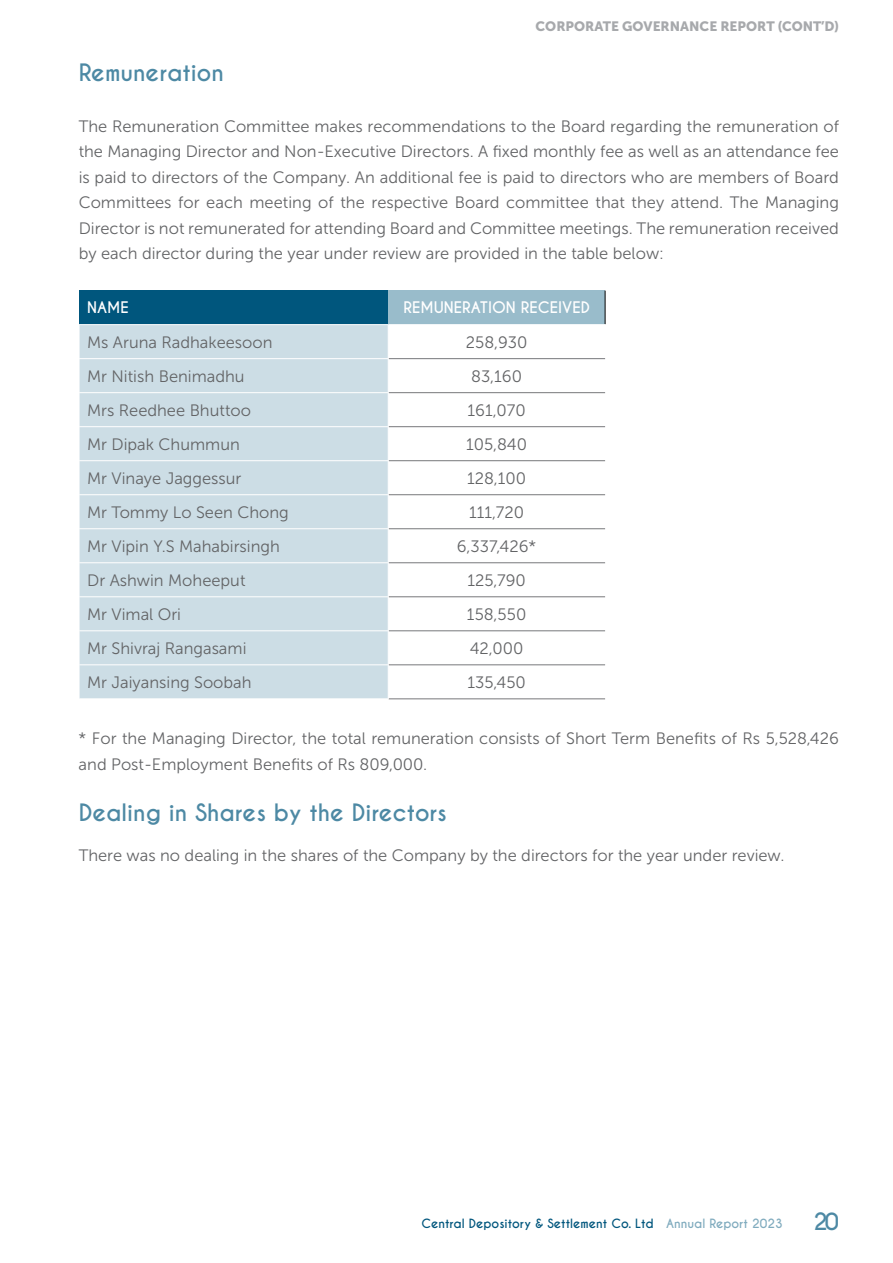
<style>
.page{position:relative;width:893px;height:1263px;background:#fff}
.page>*{position:absolute;margin:0;border:0;box-sizing:border-box;transform-origin:0 0}
.t1{font:700 22.5px "Caviar Dreams";color:#4d89a4}
.t2{font:16.5px/25.5px "Museo Sans 300";color:#636466;text-align:justify}
.t3{font:700 15px "Caviar Dreams";color:#fff}
.t4{font:13.5px "Museo Sans 900";color:#a7a9ac}
.t5{font:700 12px "Caviar Dreams";color:#00567d}
.s1{color:#80abbe}
</style>
<div class="page">
<div style="left:79px;top:291px;width:309px;height:34px;background:#00567d"></div>
<div style="left:388px;top:291px;width:217px;height:34px;background:#99bccb"></div>
<div style="left:80px;top:325px;width:308px;height:373px;background:#ccdde5"></div>
<hr style="left:605px;top:291px;width:1px;height:33px;background:#000">
<hr style="left:389px;top:358px;width:216px;height:1px;background:#77787b">
<hr style="left:389px;top:392px;width:216px;height:1px;background:#77787b">
<hr style="left:389px;top:426px;width:216px;height:1px;background:#77787b">
<hr style="left:389px;top:460px;width:216px;height:1px;background:#77787b">
<hr style="left:389px;top:494px;width:216px;height:1px;background:#77787b">
<hr style="left:389px;top:528px;width:216px;height:1px;background:#77787b">
<hr style="left:389px;top:562px;width:216px;height:1px;background:#77787b">
<hr style="left:389px;top:596px;width:216px;height:1px;background:#77787b">
<hr style="left:389px;top:630px;width:216px;height:1px;background:#77787b">
<hr style="left:389px;top:664px;width:216px;height:1px;background:#77787b">
<hr style="left:389px;top:698px;width:216px;height:1px;background:#77787b">
<hr style="left:389px;top:324px;width:216px;height:1px;background:#fff">
<hr style="left:79px;top:324px;width:310px;height:1px;background:#fff">
<hr style="left:79px;top:358px;width:310px;height:1px;background:#fff">
<hr style="left:79px;top:392px;width:310px;height:1px;background:#fff">
<hr style="left:79px;top:426px;width:310px;height:1px;background:#fff">
<hr style="left:79px;top:460px;width:310px;height:1px;background:#fff">
<hr style="left:79px;top:494px;width:310px;height:1px;background:#fff">
<hr style="left:79px;top:528px;width:310px;height:1px;background:#fff">
<hr style="left:79px;top:562px;width:310px;height:1px;background:#fff">
<hr style="left:79px;top:596px;width:310px;height:1px;background:#fff">
<hr style="left:79px;top:630px;width:310px;height:1px;background:#fff">
<hr style="left:79px;top:664px;width:310px;height:1px;background:#fff">
<p class="t4" style="left:536px;top:19px;width:305px">CORPORATE GOVERNANCE REPORT (CONT’D)</p>
<h1 class="t1" style="left:79px;top:59px;width:147px">Remuneration</h1>
<p class="t2" style="left:79px;top:113px;width:762px">The Remuneration Committee makes recommendations to the Board regarding the remuneration of the Managing Director and Non-Executive Directors. A fixed monthly fee as well as an attendance fee is paid to directors of the Company. An additional fee is paid to directors who are members of Board Committees for each meeting of the respective Board committee that they attend. The Managing Director is not remunerated for attending Board and Committee meetings. The remuneration received by each director during the year under review are provided in the table below:</p>
<p class="t3" style="left:87px;top:299px;width:43px">NAME</p>
<p class="t3" style="left:404px;top:299px;width:188px">REMUNERATION RECEIVED</p>
<p class="t2" style="left:87px;top:329px;width:187px">Ms Aruna Radhakeesoon</p>
<p class="t2" style="left:466px;top:329px;width:63px">258,930</p>
<p class="t2" style="left:87px;top:364px;width:159px">Mr Nitish Benimadhu</p>
<p class="t2" style="left:471px;top:364px;width:52px">83,160</p>
<p class="t2" style="left:87px;top:398px;width:165px">Mrs Reedhee Bhuttoo</p>
<p class="t2" style="left:468px;top:398px;width:60px">161,070</p>
<p class="t2" style="left:87px;top:432px;width:154px">Mr Dipak Chummun</p>
<p class="t2" style="left:466px;top:432px;width:62px">105,840</p>
<p class="t2" style="left:87px;top:466px;width:156px">Mr Vinaye Jaggessur</p>
<p class="t2" style="left:467px;top:466px;width:61px">128,100</p>
<p class="t2" style="left:87px;top:500px;width:203px">Mr Tommy Lo Seen Chong</p>
<p class="t2" style="left:469px;top:500px;width:57px">111,720</p>
<p class="t2" style="left:87px;top:534px;width:194px">Mr Vipin Y.S Mahabirsingh</p>
<p class="t2" style="left:457px;top:534px;width:81px">6,337,426*</p>
<p class="t2" style="left:87px;top:568px;width:160px">Dr Ashwin Moheeput</p>
<p class="t2" style="left:467px;top:568px;width:60px">125,790</p>
<p class="t2" style="left:87px;top:602px;width:95px">Mr Vimal Ori</p>
<p class="t2" style="left:467px;top:602px;width:61px">158,550</p>
<p class="t2" style="left:87px;top:636px;width:161px">Mr Shivraj Rangasami</p>
<p class="t2" style="left:470px;top:636px;width:55px">42,000</p>
<p class="t2" style="left:87px;top:670px;width:166px">Mr Jaiyansing Soobah</p>
<p class="t2" style="left:467px;top:670px;width:60px">135,450</p>
<p class="t2" style="left:79px;top:726px;width:762px">* For the Managing Director, the total remuneration consists of Short Term Benefits of Rs 5,528,426 and Post-Employment Benefits of Rs 809,000.</p>
<h1 class="t1" style="left:79px;top:799px;width:370px">Dealing in Shares by the Directors</h1>
<p class="t2" style="left:79px;top:843px;width:707px">There was no dealing in the shares of the Company by the directors for the year under review.</p>
<p class="t5" style="left:421px;top:1216px;width:363px">Central Depository &amp; Settlement Co. Ltd <span class="s1">Annual Report 2023</span></p>
<h1 class="t1" style="left:813px;top:1208px;width:27px">20</h1>
</div>
